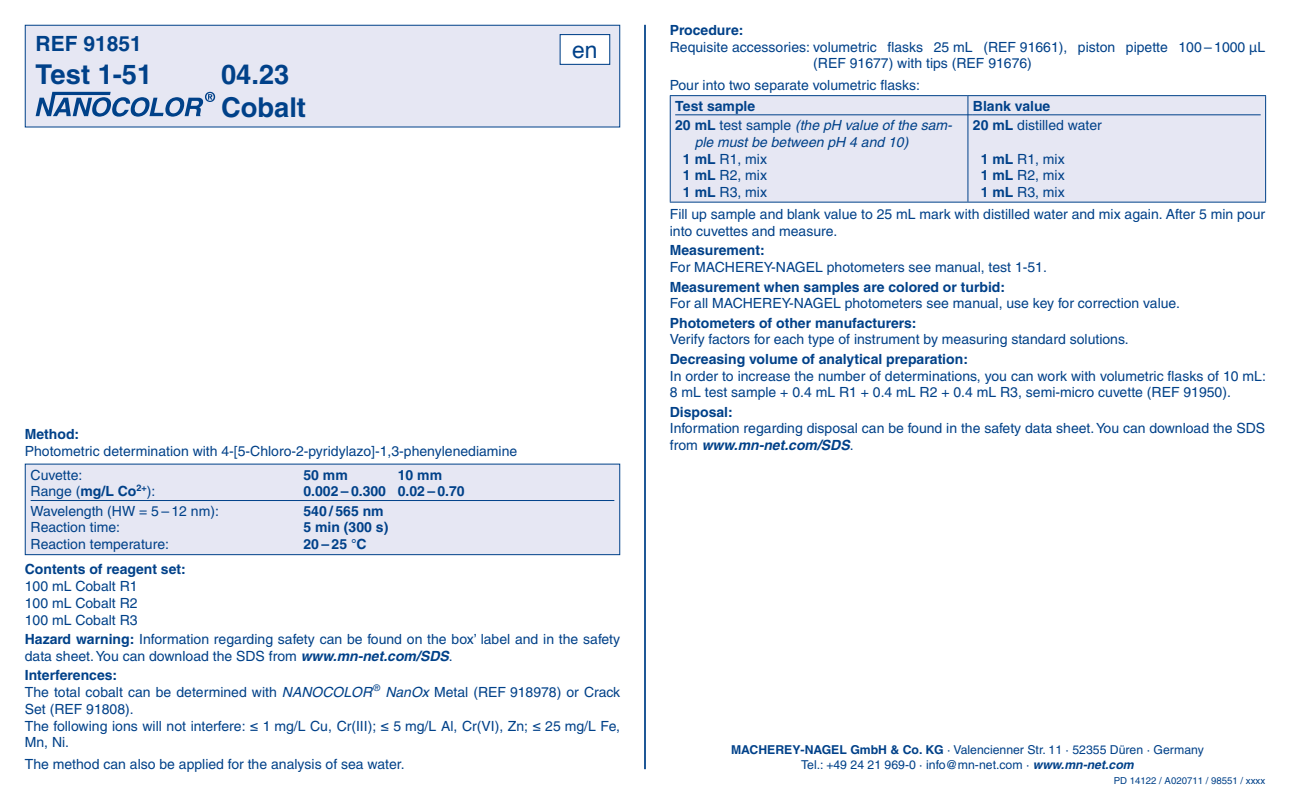
<style>
.page{position:relative;width:1290px;height:794px;background:#fff}
.page>*{position:absolute;margin:0;border:0;box-sizing:border-box;transform-origin:0 0}
.t1{font:700 27.3px/32.9px "Helvetica LT Pro";color:#004189}
.t2{font:22.75px "Helvetica";color:#004189}
.t3{font:700 21px "Helvetica LT Pro";color:#004189}
.t4{font:14px/16.8px "Helvetica LT Pro";color:#004189}
.t5{font:700 14px/19.2px "Helvetica LT Pro";color:#004189}
.t6{font:italic 14px/16.8px "Helvetica LT Pro";color:#004189}
.t7{font:12.25px/14.7px "Helvetica LT Pro";color:#004189;text-align:center}
.t8{font:9.62px "Helvetica LT Pro";color:#004189}
.s1{font-weight:700}
.s2{font-weight:700;font-style:italic}
.s3{font-style:italic}
.s4{font-weight:700;font-style:normal}
.s5{font-style:normal}
.s6{font-weight:400}
</style>
<div class="page">
<hr style="left:644px;top:25px;width:2px;height:744px;background:#004189">
<div style="left:25px;top:25px;width:595px;height:102px;background:#e6e7f3"></div>
<svg style="left:36px;top:92px;width:179px;height:25px"></svg>
<div style="left:25px;top:25px;width:595px;height:102px;border:1px solid #004189"></div>
<div style="left:560px;top:35px;width:50px;height:29px;background:#fff"></div>
<div style="left:560px;top:34px;width:50px;height:31px;border:1px solid #004189"></div>
<div style="left:25px;top:464px;width:595px;height:90px;background:#e6e7f3"></div>
<hr style="left:31px;top:500px;width:583px;height:1px;background:#004189">
<div style="left:25px;top:463px;width:595px;height:92px;border:1px solid #004189"></div>
<div style="left:671px;top:96px;width:594px;height:106px;background:#e6e7f3"></div>
<hr style="left:670px;top:95px;width:298px;height:1px;background:#004189">
<hr style="left:670px;top:96px;width:1px;height:106px;background:#004189">
<hr style="left:968px;top:95px;width:298px;height:1px;background:#004189">
<hr style="left:967px;top:96px;width:1px;height:106px;background:#004189">
<hr style="left:1265px;top:96px;width:1px;height:106px;background:#004189">
<hr style="left:670px;top:202px;width:298px;height:1px;background:#004189">
<hr style="left:968px;top:202px;width:298px;height:1px;background:#004189">
<hr style="left:675px;top:114px;width:298px;height:1px;background:#004189">
<hr style="left:973px;top:114px;width:287px;height:1px;background:#004189">
<h3 class="t3" style="left:36px;top:30px;width:108px">REF 91851</h3>
<h1 class="t1" style="left:36px;top:58px;width:118px">Test 1‑51</h1>
<h1 class="t1" style="left:221px;top:58px;width:86px">04.23<br>Cobalt</h1>
<h2 class="t2" style="left:572px;top:32px;width:27px">en</h2>
<p class="t5" style="left:25px;top:424px;width:56px">Method:</p>
<p class="t4" style="left:31px;top:439px;width:488px;line-height:23.6px;text-indent:-6px">Photometric determination with 4-[5-Chloro-2-pyridylazo]-1,3-phenylenediamine<br>Cuvette:</p>
<p class="t5" style="left:303px;top:465px;width:46px">50 mm</p>
<p class="t5" style="left:398px;top:465px;width:46px">10 mm</p>
<p class="t4" style="left:31px;top:483px;width:126px">Range (<span class="s1">mg/L Co</span><sup>2+</sup>):</p>
<p class="t5" style="left:303px;top:482px;width:163px">0.002 – 0.300 0.02 – 0.70</p>
<p class="t4" style="left:31px;top:502px;width:190px">Wavelength (HW = 5 – 12 nm):</p>
<p class="t5" style="left:303px;top:501px;width:82px">540 / 565 nm</p>
<p class="t4" style="left:31px;top:519px;width:91px">Reaction time:</p>
<p class="t5" style="left:303px;top:518px;width:86px">5 min (300 s)</p>
<p class="t4" style="left:31px;top:536px;width:140px">Reaction temperature:</p>
<p class="t5" style="left:303px;top:535px;width:65px">20–25 °C</p>
<p class="t5" style="left:25px;top:560px;width:163px">Contents of reagent set:</p>
<p class="t4" style="left:25px;top:578px;width:114px;text-align:justify">100 mL Cobalt R1<br>100 mL Cobalt R2<br>100 mL Cobalt R3</p>
<p class="t4" style="left:25px;top:631px;width:597px"><span class="s1">Hazard warning:</span> Information regarding safety can be found on the box’ label and in the safety data sheet. You can download the SDS from <span class="s2">www.mn-net.com/SDS</span>.</p>
<p class="t4" style="left:25px;top:667px;width:597px"><span class="s1">Interferences:<br></span>The total cobalt can be determined with <span class="s3">NANOCOLOR</span> <sup>®</sup> <span class="s3">NanOx</span> Metal (REF 918978) or Crack Set (REF 91808).<br>The following ions will not interfere: ≤ 1 mg/L Cu, Cr(III); ≤ 5 mg/L Al, Cr(VI), Zn; ≤ 25 mg/L Fe, Mn, Ni.</p>
<p class="t4" style="left:25px;top:756px;width:381px">The method can also be applied for the analysis of sea water.</p>
<p class="t5" style="left:670px;top:20px;width:75px">Procedure:</p>
<p class="t4" style="left:813px;top:38px;width:453px;text-indent:-143px">Requisite accessories: volumetric flasks 25 mL (REF 91661), piston pipette 100 – 1000 µL (REF 91677) with tips (REF 91676)</p>
<p class="t4" style="left:670px;top:77px;width:252px">Pour into two separate volumetric flasks:</p>
<p class="t6" style="left:675px;top:96px;width:278px;line-height:19.2px"><span class="s4">Test sample<br>20 mL</span> <span class="s5">test sample</span> (the pH value of the sam-</p>
<p class="t6" style="left:683px;top:133px;width:227px;text-indent:12px">ple must be between pH 4 and 10)<br><span class="s4">1 mL</span> <span class="s5">R1, mix<br></span><span class="s4">1 mL</span> <span class="s5">R2, mix<br></span><span class="s4">1 mL</span> <span class="s5">R3, mix</span></p>
<p class="t5" style="left:973px;top:96px;width:130px">Blank value<br>20 mL <span class="s6">distilled water</span></p>
<p class="t4" style="left:981px;top:150px;width:86px;text-align:justify"><span class="s1">1 mL</span> R1, mix <span class="s1">1 mL</span> R2, mix <span class="s1">1 mL</span> R3, mix</p>
<p class="t4" style="left:670px;top:206px;width:597px">Fill up sample and blank value to 25 mL mark with distilled water and mix again. After 5 min pour into cuvettes and measure.</p>
<p class="t5" style="left:670px;top:241px;width:96px">Measurement:</p>
<p class="t4" style="left:670px;top:259px;width:379px">For MACHEREY‑NAGEL photometers see manual, test 1‑51.</p>
<p class="t5" style="left:670px;top:277px;width:337px">Measurement when samples are colored or turbid:</p>
<p class="t4" style="left:670px;top:295px;width:512px">For all MACHEREY‑NAGEL photometers see manual, use key for correction value.</p>
<p class="t5" style="left:670px;top:313px;width:248px">Photometers of other manufacturers:</p>
<p class="t4" style="left:670px;top:331px;width:460px">Verify factors for each type of instrument by measuring standard solutions.</p>
<p class="t5" style="left:670px;top:349px;width:300px">Decreasing volume of analytical preparation:</p>
<p class="t4" style="left:670px;top:367px;width:597px">In order to increase the number of determinations, you can work with volumetric flasks of 10 mL:<br>8 mL test sample + 0.4 mL R1 + 0.4 mL R2 + 0.4 mL R3, semi-micro cuvette (REF 91950).</p>
<p class="t5" style="left:670px;top:402px;width:65px">Disposal:</p>
<p class="t4" style="left:670px;top:420px;width:597px">Information regarding disposal can be found in the safety data sheet. You can download the SDS from <span class="s2">www.mn-net.com/SDS</span>.</p>
<p class="t7" style="left:731px;top:743px;width:474px"><span class="s1">MACHEREY‑NAGEL GmbH &amp; Co. KG</span> · Valencienner Str. 11 · 52355 Düren · Germany<br>Tel.: +49 24 21 969‑0 · info@mn-net.com · <span class="s2">www.mn-net.com</span></p>
<p class="t8" style="left:1114px;top:774px;width:153px">PD 14122 / A020711 / 98551 / xxxx</p>
</div>
